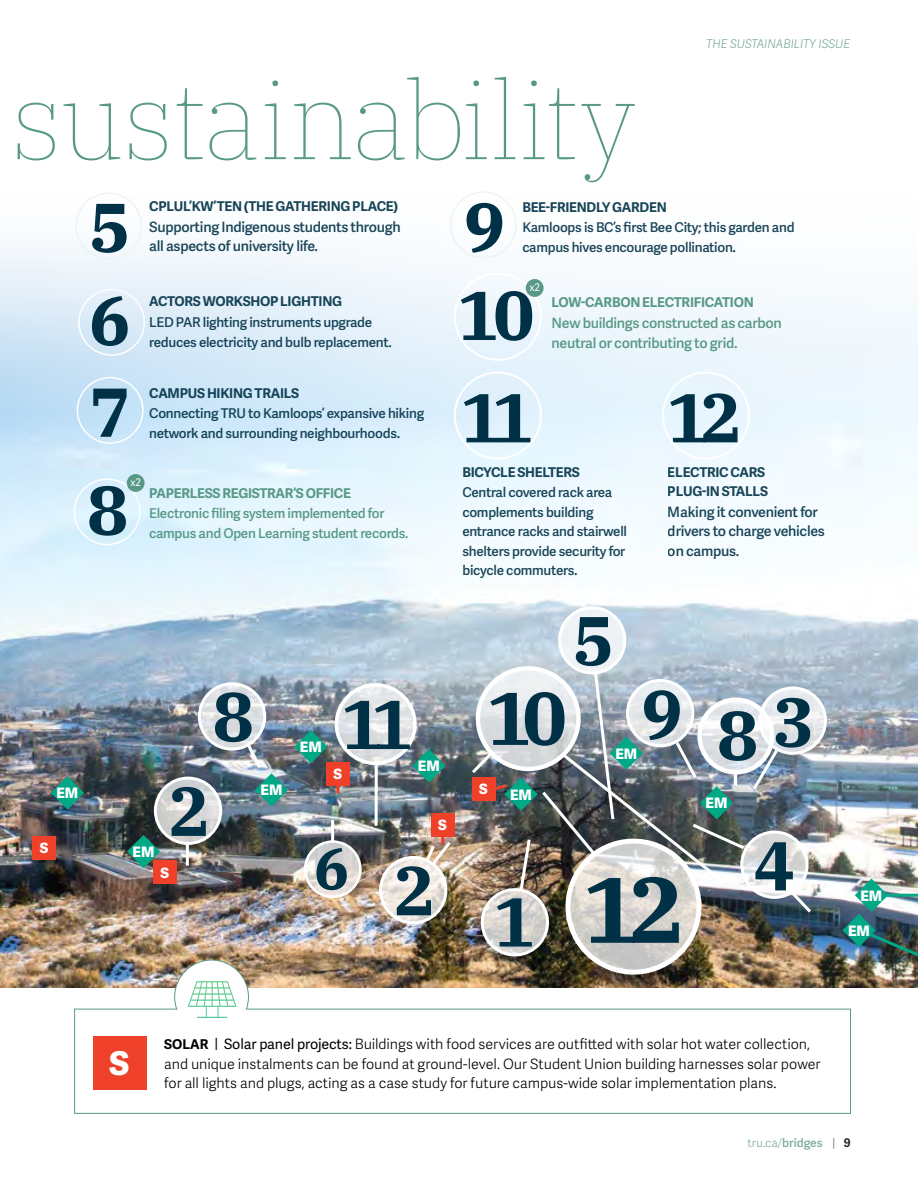
<style>
.page{position:relative;width:918px;height:1188px;background:#fff}
.page>*{position:absolute;margin:0;border:0;box-sizing:border-box;transform-origin:0 0}
.Heading_46pt_K{font:700 69px "IBM Plex Serif";color:#003146}
.Heading_46pt_K-2{font:800 32.85px "Adelle Sans";color:#fff}
.Heading_46pt_K-3{font:800 14.4px "Adelle Sans";color:#fff}
.Subheading_9_5_13_K{font:300 14.25px/19.5px "Adelle Sans";letter-spacing:-.005em;color:#000}
.t1{font:600 14.25px/19.5px "Adelle Sans";letter-spacing:-.02em;color:#003146}
.subbody_9_5_13_first{font:600 14.25px "Adelle Sans";letter-spacing:-.02em;color:#589986}
.Heading_46pt_K-4{font:800 14.25px "Adelle Sans";color:#fff}
.t2{font:600 13.5px/19.5px "Adelle Sans";letter-spacing:-.02em;color:#003146}
.t3{font:700 13.5px/19.5px "Adelle Sans";letter-spacing:-.02em;color:#003146}
.subbody_9_5_13_first-2{font:600 13.5px "Adelle Sans";letter-spacing:-.02em;color:#589986}
.subbody_9_5_13_first-3{font:700 13.5px "Adelle Sans";letter-spacing:-.02em;color:#589986}
.t4{font:italic 300 12px "Adelle Sans";color:#77a899}
.t5{font:300 12px "Adelle Sans";color:#7eac9e}
.Heading_46pt_K-5{font:10.5px "Adelle Sans";color:#fff}
.s1{font-size:14.25px}
.s2{font-weight:700;font-size:13.5px}
.s3{font-family:"Adelle";font-weight:400;font-size:13.5px}
.s4{font-weight:400}
.s5{font-weight:600}
.s6{color:#636466}
.s7{font-weight:700;color:#292829}
</style>
<div class="page">
<img style="left:0;top:194px;width:918px;height:793px">
<svg style="left:760px;top:688px;width:65px;height:65px"></svg>
<hr style="left:375px;top:764px;width:3px;height:62px;background:#fff">
<hr style="left:331px;top:820px;width:3px;height:21px;background:#fff">
<div style="left:154px;top:777px;width:68px;height:68px;border:3px solid #fff;border-radius:50%"></div>
<hr style="left:186px;top:843px;width:3px;height:23px;background:#fff">
<svg style="left:200px;top:684px;width:65px;height:65px"></svg>
<div style="left:198px;top:682px;width:68px;height:69px;border:3px solid #fff;border-radius:50%"></div>
<svg style="left:155px;top:778px;width:66px;height:65px"></svg>
<svg style="left:172px;top:787px;width:34px;height:49px;background:#67808b"></svg>
<svg style="left:305px;top:842px;width:55px;height:55px"></svg>
<div style="left:304px;top:840px;width:58px;height:58px;border:3px solid #fff;border-radius:50%"></div>
<svg style="left:317px;top:848px;width:30px;height:42px"></svg>
<svg style="left:380px;top:857px;width:66px;height:66px"></svg>
<svg style="left:336px;top:685px;width:80px;height:79px"></svg>
<div style="left:32px;top:836px;width:24px;height:24px;background:#ef412a"></div>
<div style="left:153px;top:861px;width:24px;height:23px;background:#ef412a"></div>
<div style="left:326px;top:762px;width:23px;height:23px;background:#ef412a"></div>
<div style="left:431px;top:813px;width:23px;height:23px;background:#ef412a"></div>
<img style="left:397px;top:835px;width:57px;height:80px">
<img style="left:215px;top:692px;width:73px;height:115px">
<svg style="left:127px;top:835px;width:33px;height:33px"></svg>
<svg style="left:51px;top:776px;width:33px;height:34px"></svg>
<svg style="left:294px;top:730px;width:34px;height:33px"></svg>
<img style="left:337px;top:701px;width:108px;height:92px">
<img style="left:469px;top:606px;width:345px;height:353px">
<img style="left:842px;top:879px;width:76px;height:89px">
<div style="left:75px;top:192px;width:67px;height:67px;border:2px solid #eff3f4;border-radius:50%"></div>
<div style="left:78px;top:289px;width:67px;height:67px;border:2px solid #fff;border-radius:50%"></div>
<div style="left:77px;top:377px;width:67px;height:67px;border:2px solid #fff;border-radius:50%"></div>
<div style="left:450px;top:191px;width:67px;height:67px;border:2px solid #eff3f4;border-radius:50%"></div>
<div style="left:454px;top:273px;width:88px;height:88px;border:2px solid #fff;border-radius:50%"></div>
<div style="left:454px;top:372px;width:88px;height:88px;border:2px solid #fff;border-radius:50%"></div>
<div style="left:662px;top:372px;width:88px;height:88px;border:2px solid #fff;border-radius:50%"></div>
<div style="left:526px;top:279px;width:18px;height:18px;background:#589986;border-radius:50%"></div>
<div style="left:74px;top:478px;width:67px;height:67px;border:2px solid #fff;border-radius:50%"></div>
<div style="left:127px;top:474px;width:18px;height:18px;background:#589986;border-radius:50%"></div>
<svg style="left:74px;top:959px;width:777px;height:155px"></svg>
<svg style="left:186px;top:980px;width:52px;height:39px"></svg>
<div style="left:93px;top:1036px;width:53px;height:54px;background:#ef412a"></div>
<svg style="left:17px;top:76px;width:618px;height:106px"></svg>
<p class="t4" style="left:706px;top:35px;width:145px">THE SUSTAINABILITY ISSUE</p>
<p class="Heading_46pt_K" style="left:89px;top:173px;width:43px">5</p>
<p class="t3" style="left:149px;top:196px;width:251px">CPLUL’KW’TEN (THE GATHERING PLACE)</p>
<p class="t1" style="left:149px;top:217px;width:253px">Supporting Indigenous students through</p>
<p class="t1" style="left:149px;top:236px;width:170px">all aspects of university life.</p>
<p class="Heading_46pt_K" style="left:89px;top:266px;width:43px">6</p>
<p class="Heading_46pt_K" style="left:89px;top:357px;width:43px">7</p>
<p class="t3" style="left:149px;top:291px;width:194px">ACTORS WORKSHOP LIGHTING</p>
<p class="t2" style="left:149px;top:312px;width:225px">LED PAR lighting instruments upgrade</p>
<p class="t2" style="left:149px;top:332px;width:244px">reduces electricity and bulb replacement.</p>
<p class="t3" style="left:149px;top:382px;width:152px">CAMPUS HIKING TRAILS</p>
<p class="t2" style="left:149px;top:403px;width:276px">Connecting TRU to Kamloops’ expansive hiking</p>
<p class="t2" style="left:149px;top:423px;width:252px">network and surrounding neighbourhoods<span class="s1">.</span></p>
<p class="Heading_46pt_K-5" style="left:130px;top:475px;width:12px">x2</p>
<p class="Heading_46pt_K" style="left:87px;top:456px;width:43px">8</p>
<p class="subbody_9_5_13_first-3" style="left:149px;top:483px;width:203px">PAPERLESS REGISTRAR’S OFFICE</p>
<p class="subbody_9_5_13_first-2" style="left:149px;top:504px;width:237px">Electronic filing system implemented for</p>
<p class="subbody_9_5_13_first-2" style="left:149px;top:523px;width:261px">campus and Open Learning student records.</p>
<p class="Heading_46pt_K" style="left:464px;top:173px;width:43px">9</p>
<p class="t3" style="left:522px;top:196px;width:146px">BEE-FRIENDLY GARDEN</p>
<p class="t2" style="left:522px;top:217px;width:274px">Kamloops is BC’s first Bee City; this garden and</p>
<p class="t2" style="left:522px;top:237px;width:215px">campus hives encourage pollination<span class="s1">.</span></p>
<p class="Heading_46pt_K-5" style="left:529px;top:280px;width:12px">x2</p>
<p class="Heading_46pt_K" style="left:457px;top:261px;width:79px">10</p>
<p class="subbody_9_5_13_first-3" style="left:552px;top:292px;width:204px">LOW-CARBON ELECTRIFICATION</p>
<p class="subbody_9_5_13_first" style="left:552px;top:313px;width:232px">New buildings constructed as carbon</p>
<p class="subbody_9_5_13_first" style="left:552px;top:332px;width:187px">neutral or contributing to grid.</p>
<p class="Heading_46pt_K" style="left:460px;top:363px;width:75px">11</p>
<p class="Heading_46pt_K" style="left:667px;top:363px;width:77px">12</p>
<p class="t3" style="left:462px;top:461px;width:119px">BICYCLE SHELTERS</p>
<p class="t2" style="left:462px;top:482px;width:166px">Central covered rack area complements building entrance racks and stairwell shelters provide security for bicycle commuters<span class="s1">.</span></p>
<p class="t3" style="left:668px;top:461px;width:102px">ELECTRIC CARS<br>PLUG-IN STALLS</p>
<p class="t1" style="left:668px;top:502px;width:159px">Making it convenient for drivers to charge vehicles on campus.</p>
<p class="Heading_46pt_K-3" style="left:56px;top:783px;width:23px">EM</p>
<p class="Heading_46pt_K-4" style="left:40px;top:838px;width:10px">S</p>
<p class="Heading_46pt_K-3" style="left:133px;top:841px;width:23px">EM</p>
<p class="Heading_46pt_K-4" style="left:161px;top:862px;width:10px">S</p>
<p class="Heading_46pt_K-3" style="left:261px;top:780px;width:23px">EM</p>
<p class="Heading_46pt_K-3" style="left:300px;top:736px;width:23px">EM</p>
<p class="Heading_46pt_K-4" style="left:333px;top:764px;width:10px">S</p>
<p class="Heading_46pt_K-3" style="left:418px;top:756px;width:23px">EM</p>
<p class="Heading_46pt_K-4" style="left:438px;top:815px;width:10px">S</p>
<p class="Heading_46pt_K-4" style="left:479px;top:778px;width:10px">S</p>
<p class="Heading_46pt_K-3" style="left:510px;top:784px;width:23px">EM</p>
<p class="Heading_46pt_K-3" style="left:615px;top:743px;width:23px">EM</p>
<p class="Heading_46pt_K-3" style="left:706px;top:793px;width:23px">EM</p>
<p class="Heading_46pt_K-3" style="left:860px;top:885px;width:23px">EM</p>
<p class="Heading_46pt_K-3" style="left:848px;top:920px;width:23px">EM</p>
<p class="Heading_46pt_K-2" style="left:110px;top:1039px;width:21px">S</p>
<p class="Subheading_9_5_13_K" style="left:164px;top:1034px;width:658px"><span class="s2">SOLAR</span> <span class="s3">|</span> <span class="s4">Solar panel projects:</span> Buildings with food services are outfitted with solar hot water collection, and unique instalments can be found at ground-level. Our Student Union building harnesses solar power for all lights and plugs, acting as a case study for future campus-wide solar implementation plans.</p>
<p class="t5" style="left:747px;top:1134px;width:105px">tru.ca/<span class="s5">bridges</span> <span class="s6">|</span> <span class="s7">9</span></p>
</div>
